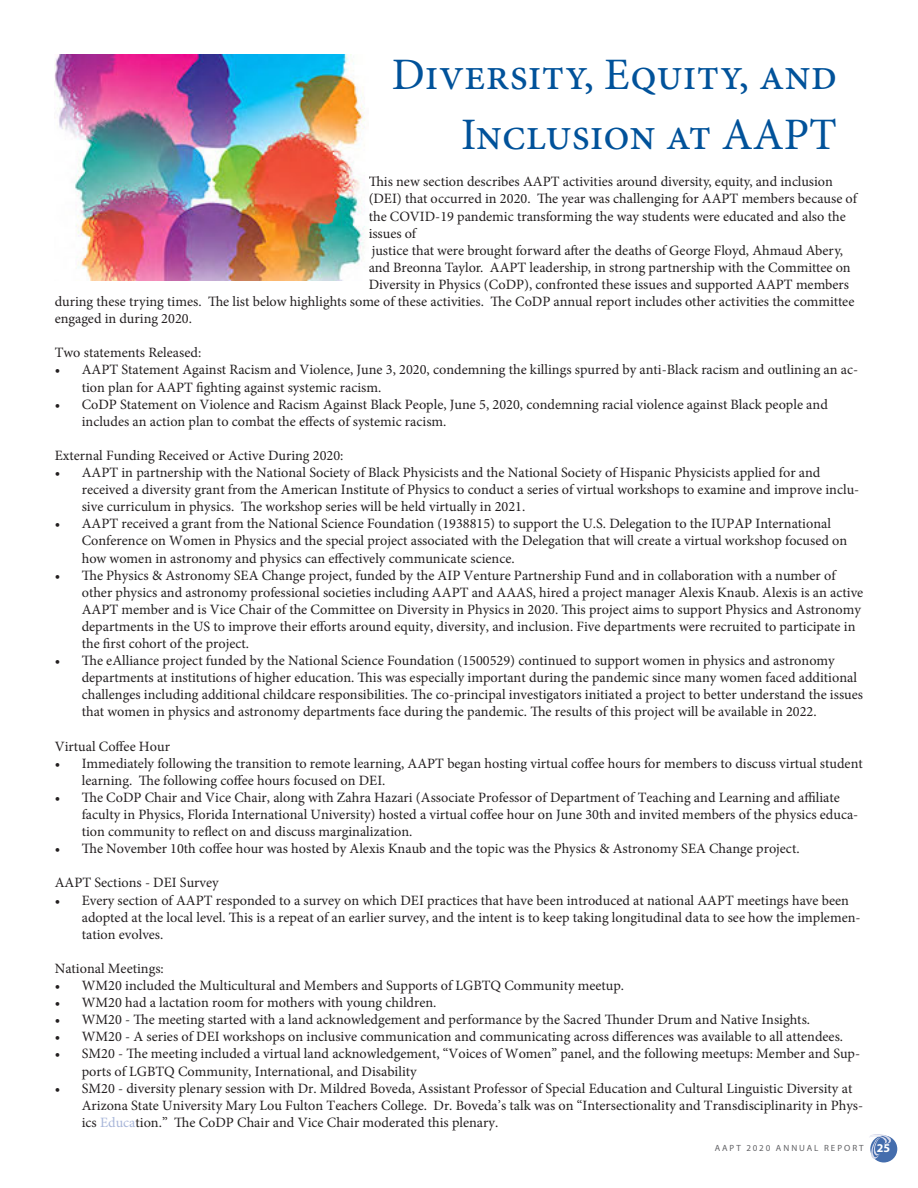
<style>
.page{position:relative;width:918px;height:1188px;background:#fff}
.page>*{position:absolute;margin:0;border:0;box-sizing:border-box;transform-origin:0 0}
.H2b{font:45px "Minion Pro";color:#01529a}
.t1{font:14.25px/17.1px "Minion Pro";color:#231f20}
.t2{font:9px "Myriad Pro";letter-spacing:.22em;color:#636366}
.s1{color:#a8b6d9}
.s2{font-weight:700;font-size:12px;color:#fff}
</style>
<div class="page">
<div style="left:870px;top:1136px;width:27px;height:26px;background:#446dad;border-radius:50%"></div>
<svg style="left:870px;top:1134px;width:23px;height:25px"></svg>
<img style="left:55px;top:54px;width:310px;height:226px">
<p class="H2b" style="left:392px;top:44px;width:447px">Diversity, Equity, and</p>
<p class="H2b" style="left:461px;top:104px;width:377px">Inclusion at AAPT</p>
<p class="t1" style="left:369px;top:173px;width:491px">This new section describes AAPT activities around diversity, equity, and inclusion (DEI) that occurred in 2020. The year was challenging for AAPT members because of the COVID-19 pandemic transforming the way students were educated and also the issues of</p>
<p class="t1" style="left:372px;top:242px;width:473px">justice that were brought forward after the deaths of George Floyd, Ahmaud Abery,</p>
<p class="t1" style="left:369px;top:259px;width:484px">and Breonna Taylor. AAPT leadership, in strong partnership with the Committee on</p>
<p class="t1" style="left:369px;top:276px;width:482px">Diversity in Physics (CoDP), confronted these issues and supported AAPT members</p>
<p class="t1" style="left:55px;top:293px;width:801px">during these trying times. The list below highlights some of these activities. The CoDP annual report includes other activities the committee</p>
<p class="t1" style="left:55px;top:310px;width:139px">engaged in during 2020.</p>
<p class="t1" style="left:55px;top:344px;width:148px">Two statements Released:</p>
<p class="t1" style="left:82px;top:361px;width:778px;text-indent:-27px">• AAPT Statement Against Racism and Violence, June 3, 2020, condemning the killings spurred by anti-Black racism and outlining an ac&shy;tion plan for AAPT fighting against systemic racism.</p>
<p class="t1" style="left:82px;top:396px;width:748px;text-indent:-27px">• CoDP Statement on Violence and Racism Against Black People, June 5, 2020, condemning racial violence against Black people and includes an action plan to combat the effects of systemic racism.</p>
<p class="t1" style="left:55px;top:447px;width:290px">External Funding Received or Active During 2020:</p>
<p class="t1" style="left:82px;top:464px;width:779px;text-indent:-27px">• AAPT in partnership with the National Society of Black Physicists and the National Society of Hispanic Physicists applied for and received a diversity grant from the American Institute of Physics to conduct a series of virtual workshops to examine and improve inclu&shy;sive curriculum in physics. The workshop series will be held virtually in 2021.</p>
<p class="t1" style="left:82px;top:515px;width:767px;text-indent:-27px">• AAPT received a grant from the National Science Foundation (1938815) to support the U.S. Delegation to the IUPAP International<br>Conference on Women in Physics and the special project associated with the Delegation that will create a virtual workshop focused on how women in astronomy and physics can effectively communicate science.</p>
<p class="t1" style="left:82px;top:567px;width:783px;text-indent:-27px">• The Physics &amp; Astronomy SEA Change project, funded by the AIP Venture Partnership Fund and in collaboration with a number of other physics and astronomy professional societies including AAPT and AAAS, hired a project manager Alexis Knaub. Alexis is an active AAPT member and is Vice Chair of the Committee on Diversity in Physics in 2020. This project aims to support Physics and Astronomy departments in the US to improve their efforts around equity, diversity, and inclusion. Five departments were recruited to participate in the first cohort of the project.</p>
<p class="t1" style="left:82px;top:652px;width:783px;text-indent:-27px">• The eAlliance project funded by the National Science Foundation (1500529) continued to support women in physics and astronomy departments at institutions of higher education. This was especially important during the pandemic since many women faced additional challenges including additional childcare responsibilities. The co-principal investigators initiated a project to better understand the issues that women in physics and astronomy departments face during the pandemic. The results of this project will be available in 2022.</p>
<p class="t1" style="left:55px;top:738px;width:117px">Virtual Coffee Hour</p>
<p class="t1" style="left:82px;top:755px;width:783px;text-indent:-27px">• Immediately following the transition to remote learning, AAPT began hosting virtual coffee hours for members to discuss virtual student learning. The following coffee hours focused on DEI.</p>
<p class="t1" style="left:82px;top:789px;width:778px;text-indent:-27px">• The CoDP Chair and Vice Chair, along with Zahra Hazari (Associate Professor of Department of Teaching and Learning and affiliate faculty in Physics, Florida International University) hosted a virtual coffee hour on June 30th and invited members of the physics educa&shy;tion community to reflect on and discuss marginalization.</p>
<p class="t1" style="left:55px;top:840px;width:746px">• The November 10th coffee hour was hosted by Alexis Knaub and the topic was the Physics &amp; Astronomy SEA Change project.</p>
<p class="t1" style="left:55px;top:874px;width:166px">AAPT Sections - DEI Survey</p>
<p class="t1" style="left:82px;top:892px;width:780px;text-indent:-27px">• Every section of AAPT responded to a survey on which DEI practices that have been introduced at national AAPT meetings have been adopted at the local level. This is a repeat of an earlier survey, and the intent is to keep taking longitudinal data to see how the implemen&shy;tation evolves.</p>
<p class="t1" style="left:55px;top:960px;width:111px">National Meetings:</p>
<p class="t1" style="left:55px;top:977px;width:571px">• WM20 included the Multicultural and Members and Supports of LGBTQ Community meetup.</p>
<p class="t1" style="left:55px;top:994px;width:383px">• WM20 had a lactation room for mothers with young children.</p>
<p class="t1" style="left:55px;top:1011px;width:757px">• WM20 - The meeting started with a land acknowledgement and performance by the Sacred Thunder Drum and Native Insights.</p>
<p class="t1" style="left:55px;top:1028px;width:790px">• WM20 - A series of DEI workshops on inclusive communication and communicating across differences was available to all attendees.</p>
<p class="t1" style="left:82px;top:1045px;width:780px;text-indent:-27px">• SM20 - The meeting included a virtual land acknowledgement, “Voices of Women” panel, and the following meetups: Member and Sup&shy;ports of LGBTQ Community, International, and Disability</p>
<p class="t1" style="left:82px;top:1080px;width:783px;text-indent:-27px">• SM20 - diversity plenary session with Dr. Mildred Boveda, Assistant Professor of Special Education and Cultural Linguistic Diversity at<br>Arizona State University Mary Lou Fulton Teachers College. Dr. Boveda’s talk was on “Intersectionality and Transdisciplinarity in Phys&shy;ics <span class="s1">Educa</span>tion.” The CoDP Chair and Vice Chair moderated this plenary.</p>
<p class="t2" style="left:715px;top:1143px;width:177px">AAPT 2020 ANNUAL REPORT <span class="s2">25</span></p>
</div>
